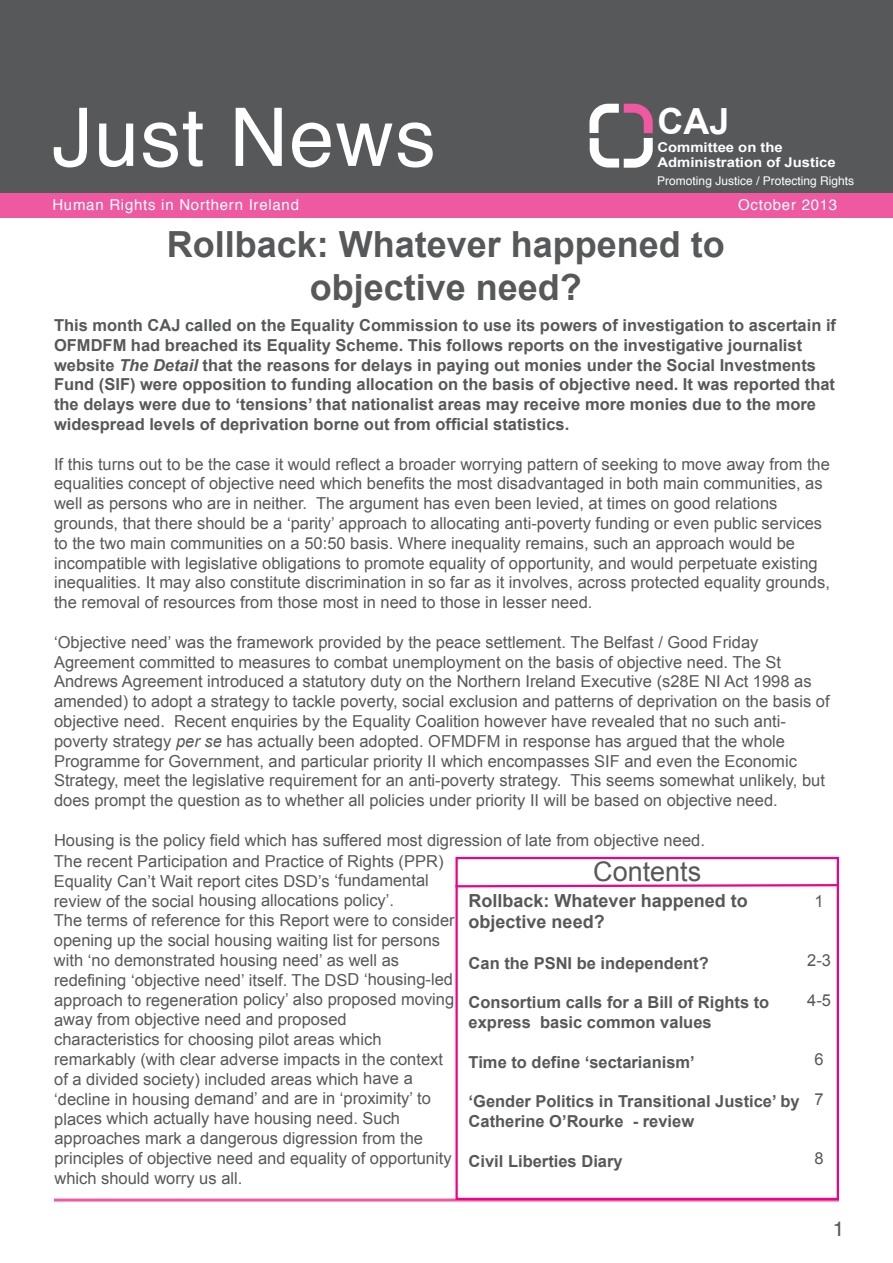
<style>
.page{position:relative;width:893px;height:1263px;background:#fff}
.page>*{position:absolute;margin:0;border:0;box-sizing:border-box;transform-origin:0 0}
.t1{font:81px "Helvetica";letter-spacing:.015em;color:#fff}
.t2{font:700 36px/43.2px "Arial";color:#57585a;text-align:center}
.t3{font:700 36px "Arial";color:#fff}
.t4{font:27px "Arial";color:#57585a}
.t5{font:21px "Helvetica";color:#57585a}
.t6{font:700 18px/21.6px "Arial";color:#57585a}
.t7{font:16.5px/19.8px "Arial";color:#57585a}
.t8{font:700 16.5px/19.8px "Arial";color:#57585a}
.t9{font:15px "Helvetica";letter-spacing:.05em;color:#fff}
.t10{font:700 13.5px/15px "Arial";color:#fff;scale:1.1 1}
.t11{font:12px "Helvetica";color:#fff}
.s1{font-style:italic}
</style>
<div class="page">
<hr style="left:54px;top:1198px;width:785px;height:3px;background:#ef59a1">
<div style="left:0;top:0;width:893px;height:195px;background:#57585a"></div>
<div style="left:0;top:194px;width:893px;height:24px;background:#ef59a1"></div>
<svg style="left:589px;top:103px;width:64px;height:65px"></svg>
<div style="left:455px;top:857px;width:384px;height:343px;border:2px solid #ed028c"></div>
<svg style="left:455px;top:883px;width:384px;height:5px"></svg>
<h1 class="t1" style="left:52px;top:104px;width:385px">Just News</h1>
<h2 class="t3" style="left:657px;top:101px;width:74px">CAJ</h2>
<p class="t10" style="left:657px;top:139px;width:164px">Committee on the<br>Administration of Justice</p>
<p class="t11" style="left:657px;top:175px;width:198px">Promoting Justice / Protecting Rights</p>
<p class="t9" style="left:52px;top:198px;width:248px">Human Rights in Northern Ireland</p>
<p class="t9" style="left:738px;top:198px;width:101px">October 2013</p>
<h2 class="t2" style="left:167px;top:223px;width:560px">Rollback: Whatever happened to objective need?</h2>
<p class="t8" style="left:54px;top:315px;width:784px">This month CAJ called on the Equality Commission to use its powers of investigation to ascertain if OFMDFM had breached its Equality Scheme. This follows reports on the investigative journalist website <span class="s1">The Detail</span> that the reasons for delays in paying out monies under the Social Investments Fund (SIF) were opposition to funding allocation on the basis of objective need. It was reported that the delays were due to ‘tensions’ that nationalist areas may receive more monies due to the more widespread levels of deprivation borne out from official statistics.</p>
<p class="t7" style="left:54px;top:454px;width:777px">If this turns out to be the case it would reflect a broader worrying pattern of seeking to move away from the equalities concept of objective need which benefits the most disadvantaged in both main communities, as well as persons who are in neither. The argument has even been levied, at times on good relations grounds, that there should be a ‘parity’ approach to allocating anti-poverty funding or even public services to the two main communities on a 50:50 basis. Where inequality remains, such an approach would be incompatible with legislative obligations to promote equality of opportunity, and would perpetuate existing inequalities. It may also constitute discrimination in so far as it involves, across protected equality grounds, the removal of resources from those most in need to those in lesser need.</p>
<p class="t7" style="left:54px;top:632px;width:777px">‘Objective need’ was the framework provided by the peace settlement. The Belfast / Good Friday Agreement committed to measures to combat unemployment on the basis of objective need. The St Andrews Agreement introduced a statutory duty on the Northern Ireland Executive (s28E NI Act 1998 as amended) to adopt a strategy to tackle poverty, social exclusion and patterns of deprivation on the basis of objective need. Recent enquiries by the Equality Coalition however have revealed that no such anti&shy;poverty strategy <span class="s1">per se</span> has actually been adopted. OFMDFM in response has argued that the whole Programme for Government, and particular priority II which encompasses SIF and even the Economic Strategy, meet the legislative requirement for an anti-poverty strategy. This seems somewhat unlikely, but does prompt the question as to whether all policies under priority II will be based on objective need.</p>
<p class="t7" style="left:54px;top:830px;width:652px">Housing is the policy field which has suffered most digression of late from objective need.</p>
<p class="t7" style="left:54px;top:851px;width:402px">The recent Participation and Practice of Rights (PPR)<br>Equality Can’t Wait report cites DSD’s ‘fundamental review of the social housing allocations policy’.<br>The terms of reference for this Report were to consider opening up the social housing waiting list for persons with ‘no demonstrated housing need’ as well as redefining ‘objective need’ itself. The DSD ‘housing-led approach to regeneration policy’ also proposed moving away from objective need and proposed characteristics for choosing pilot areas which remarkably (with clear adverse impacts in the context of a divided society) included areas which have a ‘decline in housing demand’ and are in ‘proximity’ to places which actually have housing need. Such approaches mark a dangerous digression from the principles of objective need and equality of opportunity which should worry us all.</p>
<h3 class="t4" style="left:593px;top:856px;width:110px">Contents</h3>
<p class="t6" style="left:469px;top:890px;width:281px">Rollback: Whatever happened to objective need?</p>
<p class="t8" style="left:469px;top:953px;width:242px">Can the PSNI be independent?</p>
<p class="t8" style="left:469px;top:992px;width:302px">Consortium calls for a Bill of Rights to express basic common values</p>
<p class="t8" style="left:469px;top:1052px;width:228px">Time to define ‘sectarianism’</p>
<p class="t8" style="left:469px;top:1091px;width:333px">‘Gender Politics in Transitional Justice’ by<br>Catherine O’Rourke - review</p>
<p class="t8" style="left:469px;top:1151px;width:156px">Civil Liberties Diary</p>
<p class="t7" style="left:815px;top:891px;width:11px">1</p>
<p class="t7" style="left:807px;top:951px;width:25px">2-3</p>
<p class="t7" style="left:807px;top:990px;width:25px">4-5</p>
<p class="t7" style="left:815px;top:1050px;width:11px">6</p>
<p class="t7" style="left:815px;top:1089px;width:11px">7</p>
<p class="t7" style="left:815px;top:1149px;width:11px">8</p>
<p class="t5" style="left:833px;top:1219px;width:13px">1</p>
</div>
